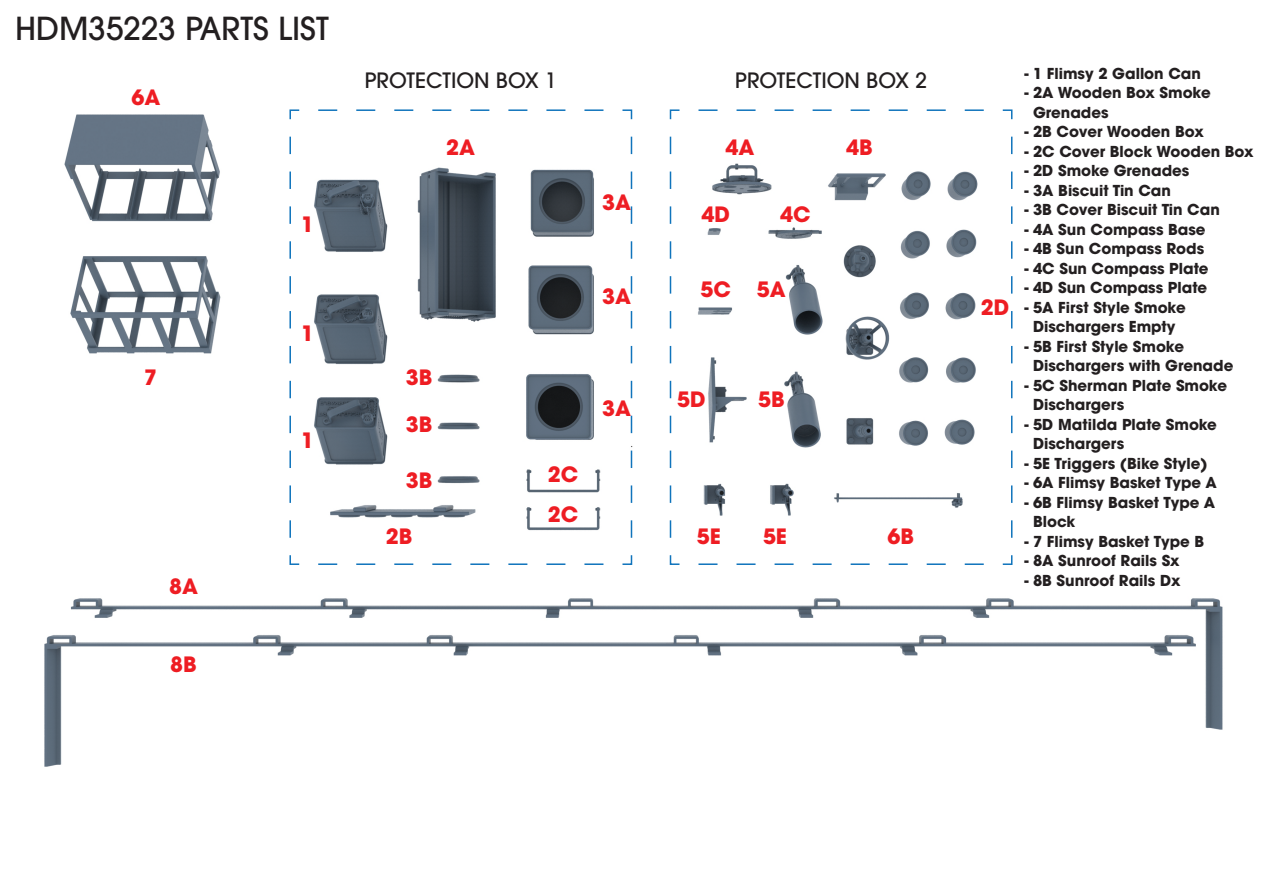
<style>
.page{position:relative;width:1263px;height:893px;background:#fff}
.page>*{position:absolute;margin:0;border:0;box-sizing:border-box;transform-origin:0 0}
.t1{font:500 31.5px "ITC Avant Garde Pro";color:#231f20}
.t2{font:700 21px/39.5px "ITC Avant Garde Pro";color:#ee1d23}
.t3{font:500 21px "ITC Avant Garde Pro";color:#231f20}
.t4{font:700 15px/19.5px "ITC Avant Garde Pro";color:#231f20}
</style>
<div class="page">
<img style="left:44px;top:114px;width:1179px;height:653px">
<svg style="left:621px;top:554px;width:12px;height:12px"></svg>
<svg style="left:309px;top:563px;width:294px;height:2px"></svg>
<svg style="left:289px;top:554px;width:12px;height:12px"></svg>
<svg style="left:289px;top:128px;width:2px;height:410px"></svg>
<svg style="left:289px;top:109px;width:12px;height:12px"></svg>
<svg style="left:318px;top:109px;width:286px;height:2px"></svg>
<svg style="left:621px;top:109px;width:12px;height:12px"></svg>
<svg style="left:631px;top:137px;width:1px;height:409px"></svg>
<svg style="left:1001px;top:554px;width:12px;height:12px"></svg>
<svg style="left:689px;top:563px;width:295px;height:2px"></svg>
<svg style="left:669px;top:554px;width:12px;height:12px"></svg>
<svg style="left:670px;top:128px;width:1px;height:410px"></svg>
<svg style="left:669px;top:109px;width:12px;height:12px"></svg>
<svg style="left:698px;top:109px;width:286px;height:2px"></svg>
<svg style="left:1001px;top:109px;width:12px;height:12px"></svg>
<svg style="left:1011px;top:137px;width:1px;height:409px"></svg>
<h1 class="t1" style="left:15px;top:8px;width:315px">HDM35223 PARTS LIST</h1>
<h2 class="t2" style="left:131px;top:77px;width:30px">6A</h2>
<h2 class="t2" style="left:144px;top:357px;width:14px">7</h2>
<h2 class="t2" style="left:169px;top:566px;width:30px">8A</h2>
<h2 class="t2" style="left:170px;top:644px;width:28px">8B</h2>
<h2 class="t2" style="left:301px;top:204px;width:14px">1</h2>
<h2 class="t2" style="left:301px;top:313px;width:14px">1</h2>
<h2 class="t2" style="left:301px;top:420px;width:14px">1</h2>
<h2 class="t3" style="left:365px;top:67px;width:193px">PROTECTION BOX 1</h2>
<h2 class="t3" style="left:735px;top:67px;width:193px">PROTECTION BOX 2</h2>
<h2 class="t2" style="left:446px;top:128px;width:30px">2A</h2>
<h2 class="t2" style="left:406px;top:357px;width:28px">3B</h2>
<h2 class="t2" style="left:406px;top:404px;width:28px">3B</h2>
<h2 class="t2" style="left:406px;top:460px;width:28px">3B</h2>
<h2 class="t2" style="left:386px;top:516px;width:28px">2B</h2>
<h2 class="t2" style="left:602px;top:182px;width:30px">3A</h2>
<h2 class="t2" style="left:602px;top:277px;width:30px">3A</h2>
<h2 class="t2" style="left:548px;top:454px;width:32px">2C<br>2C</h2>
<h2 class="t2" style="left:602px;top:388px;width:30px">3A</h2>
<h2 class="t2" style="left:725px;top:128px;width:30px">4A</h2>
<h2 class="t2" style="left:701px;top:195px;width:30px">4D</h2>
<h2 class="t2" style="left:780px;top:195px;width:32px">4C</h2>
<h2 class="t2" style="left:700px;top:269px;width:87px">5C 5A</h2>
<h2 class="t2" style="left:846px;top:128px;width:28px">4B</h2>
<h2 class="t2" style="left:677px;top:380px;width:30px">5D</h2>
<h2 class="t2" style="left:758px;top:380px;width:28px">5B</h2>
<h2 class="t2" style="left:697px;top:516px;width:26px">5E</h2>
<h2 class="t2" style="left:763px;top:516px;width:26px">5E</h2>
<h2 class="t2" style="left:887px;top:516px;width:28px">6B</h2>
<h2 class="t2" style="left:981px;top:288px;width:30px">2D</h2>
<p class="t4" style="left:1024px;top:63px;width:178px">- 1 Flimsy 2 Gallon Can</p>
<p class="t4" style="left:1033px;top:83px;width:179px;text-indent:-9px">- 2A Wooden Box Smoke<br>Grenades</p>
<p class="t4" style="left:1024px;top:122px;width:181px">- 2B Cover Wooden Box</p>
<p class="t4" style="left:1024px;top:141px;width:231px">- 2C Cover Block Wooden Box</p>
<p class="t4" style="left:1024px;top:161px;width:166px">- 2D Smoke Grenades</p>
<p class="t4" style="left:1024px;top:180px;width:148px">- 3A Biscuit Tin Can</p>
<p class="t4" style="left:1024px;top:200px;width:197px">- 3B Cover Biscuit Tin Can</p>
<p class="t4" style="left:1024px;top:219px;width:183px">- 4A Sun Compass Base</p>
<p class="t4" style="left:1024px;top:239px;width:181px">- 4B Sun Compass Rods</p>
<p class="t4" style="left:1024px;top:258px;width:185px">- 4C Sun Compass Plate</p>
<p class="t4" style="left:1024px;top:278px;width:184px">- 4D Sun Compass Plate</p>
<p class="t4" style="left:1024px;top:297px;width:163px;text-align:center">- 5A First Style Smoke<br>Dischargers Empty</p>
<p class="t4" style="left:1033px;top:336px;width:202px;text-indent:-9px">- 5B First Style Smoke<br>Dischargers with Grenade</p>
<p class="t4" style="left:1033px;top:375px;width:196px;text-indent:-9px">- 5C Sherman Plate Smoke<br>Dischargers</p>
<p class="t4" style="left:1033px;top:414px;width:185px;text-indent:-9px">- 5D Matilda Plate Smoke<br>Dischargers</p>
<p class="t4" style="left:1024px;top:453px;width:185px">- 5E Triggers (Bike Style)</p>
<p class="t4" style="left:1024px;top:473px;width:194px">- 6A Flimsy Basket Type A</p>
<p class="t4" style="left:1033px;top:492px;width:184px;text-indent:-9px">- 6B Flimsy Basket Type A<br>Block</p>
<p class="t4" style="left:1024px;top:531px;width:181px">- 7 Flimsy Basket Type B</p>
<p class="t4" style="left:1024px;top:551px;width:157px">- 8A Sunroof Rails Sx</p>
<p class="t4" style="left:1024px;top:570px;width:158px">- 8B Sunroof Rails Dx</p>
</div>
